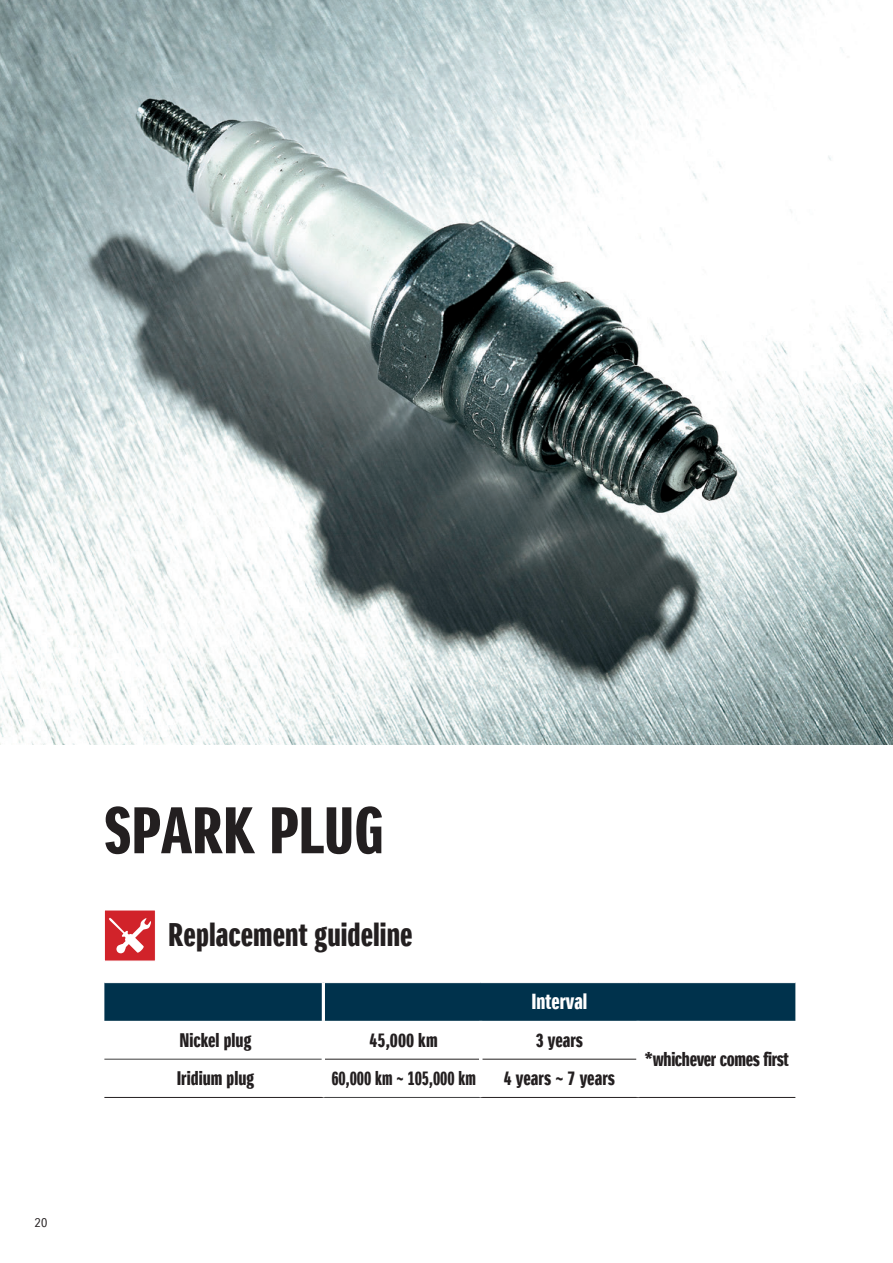
<style>
.page{position:relative;width:893px;height:1263px;background:#fff}
.page>*{position:absolute;margin:0;border:0;box-sizing:border-box;transform-origin:0 0}
.t1{font:63.75px "Suzuki PRO Headline";color:#231f20}
.t2{font:31.95px "Suzuki PRO Headline";color:#231f20}
.t3{font:21.3px "Suzuki PRO Headline";color:#fff}
.t4{font:19.2px "Suzuki PRO Headline";color:#231f20}
.t5{font:19.2px "Suzuki PRO Headline";letter-spacing:-.02em;color:#231f20}
.t6{font:19.2px "Suzuki PRO Headline";color:#231f20;scale:.9 1}
.t7{font:12.75px "Suzuki PRO Regular";color:#231f20}
</style>
<div class="page">
<img style="left:0;top:0;width:893px;height:744px">
<div style="left:104px;top:983px;width:691px;height:38px;background:#00324c"></div>
<svg style="left:104px;top:1058px;width:691px;height:39px"></svg>
<hr style="left:481px;top:1097px;width:157px;height:1px;background:#231f20">
<hr style="left:104px;top:1097px;width:219px;height:1px;background:#231f20">
<hr style="left:638px;top:1097px;width:157px;height:1px;background:#231f20">
<hr style="left:323px;top:1097px;width:158px;height:1px;background:#3e3e3f">
<hr style="left:104px;top:1059px;width:218px;height:1px;background:#3e3e3f">
<hr style="left:325px;top:1059px;width:154px;height:1px;background:#231f20">
<hr style="left:482px;top:1059px;width:154px;height:1px;background:#231f20">
<hr style="left:322px;top:983px;width:3px;height:38px;background:#fff">
<hr style="left:322px;top:1021px;width:3px;height:38px;background:#fff">
<hr style="left:479px;top:1021px;width:3px;height:38px;background:#fff">
<hr style="left:636px;top:1021px;width:4px;height:38px;background:#fff">
<hr style="left:322px;top:1059px;width:3px;height:38px;background:#fff">
<hr style="left:479px;top:1059px;width:3px;height:38px;background:#fff">
<hr style="left:636px;top:1059px;width:4px;height:38px;background:#fff">
<div style="left:104px;top:910px;width:52px;height:51px;background:#d1232a;border:1px solid #fff"></div>
<svg style="left:109px;top:918px;width:42px;height:36px"></svg>
<p class="t7" style="left:34px;top:1215px;width:15px">20</p>
<h1 class="t1" style="left:104px;top:792px;width:281px">SPARK PLUG</h1>
<h2 class="t2" style="left:168px;top:915px;width:246px">Replacement guideline</h2>
<p class="t3" style="left:531px;top:989px;width:57px">Interval</p>
<p class="t4" style="left:179px;top:1028px;width:74px">Nickel plug</p>
<p class="t4" style="left:370px;top:1028px;width:70px">45,000 km</p>
<p class="t4" style="left:536px;top:1028px;width:49px">3 years</p>
<p class="t4" style="left:177px;top:1067px;width:79px">Iridium plug</p>
<p class="t6" style="left:331px;top:1067px;width:162px">60,000 km ~ 105,000 km</p>
<p class="t4" style="left:504px;top:1067px;width:113px">4 years ~ 7 years</p>
<p class="t5" style="left:645px;top:1047px;width:146px">*whichever comes first</p>
</div>
